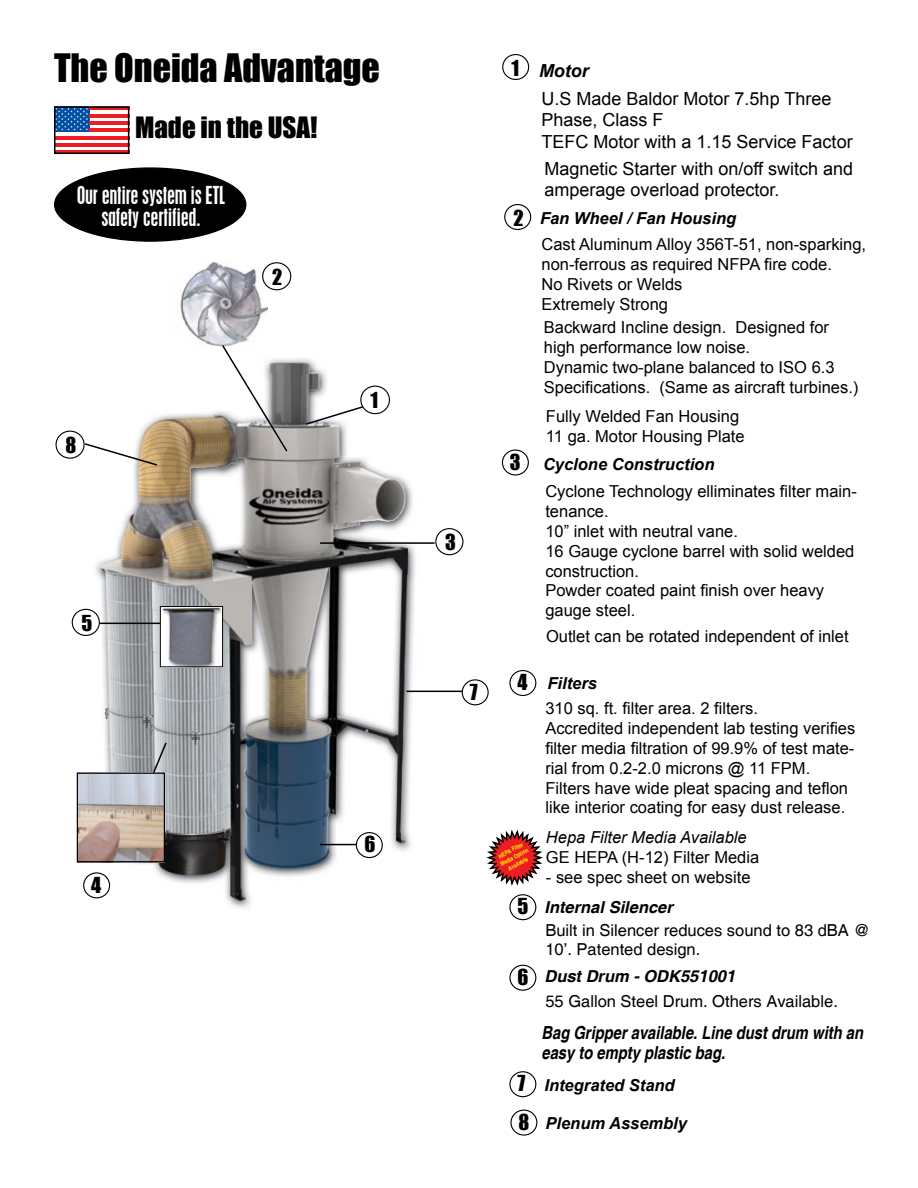
<style>
.page{position:relative;width:918px;height:1188px;background:#fff}
.page>*{position:absolute;margin:0;border:0;box-sizing:border-box;transform-origin:0 0}
.t1{font:36px "Impact";color:#000}
.t2{font:27px "Impact";color:#000}
.t3{font:condensed 21.9px/21.9px "Placard";color:#fff;text-align:center}
.t4{font:20.25px "Impact";color:#000}
.t5{font:18px/21.6px "Arial";color:#000}
.t6{font:italic 700 condensed 18px/19.5px "Helvetica";color:#000}
.t7{font:italic 700 18px "Arial";color:#000}
.t8{font:16.5px/19.8px "Arial";color:#000}
.t9{font:16.5px/19.8px "Helvetica";color:#000}
.t10{font:italic 700 16.5px "Arial";color:#000}
.t11{font:italic 700 16.5px "Helvetica";color:#000}
.t12{font:italic 16.5px "Arial";color:#000}
.t13{font:700 condensed 6px/7.5px "Helvetica";color:#fff200;text-align:center}
.s1{font-family:"Impact";font-weight:400;font-style:normal;font-size:20.25px}
</style>
<div class="page">
<img style="left:74px;top:358px;width:374px;height:550px">
<img style="left:180px;top:262px;width:87px;height:85px">
<div style="left:360px;top:386px;width:30px;height:28px;border:1px solid #000;border-radius:50%"></div>
<div style="left:262px;top:262px;width:29px;height:28px;border:1px solid #000;border-radius:50%"></div>
<div style="left:435px;top:528px;width:29px;height:27px;border:1px solid #000;border-radius:50%"></div>
<div style="left:502px;top:54px;width:27px;height:26px;border:1px solid #000;border-radius:50%"></div>
<div style="left:504px;top:204px;width:27px;height:26px;border:1px solid #000;border-radius:50%"></div>
<div style="left:72px;top:609px;width:28px;height:27px;border:1px solid #000;border-radius:50%"></div>
<div style="left:502px;top:450px;width:27px;height:26px;border:1px solid #000;border-radius:50%"></div>
<div style="left:509px;top:670px;width:27px;height:26px;border:1px solid #000;border-radius:50%"></div>
<div style="left:509px;top:894px;width:27px;height:26px;border:1px solid #000;border-radius:50%"></div>
<div style="left:509px;top:965px;width:27px;height:26px;border:1px solid #000;border-radius:50%"></div>
<div style="left:83px;top:872px;width:27px;height:26px;border:1px solid #000;border-radius:50%"></div>
<div style="left:509px;top:1071px;width:27px;height:26px;border:1px solid #000;border-radius:50%"></div>
<div style="left:356px;top:832px;width:27px;height:26px;border:1px solid #000;border-radius:50%"></div>
<svg style="left:57px;top:110px;width:69px;height:41px"></svg>
<svg style="left:57px;top:109px;width:32px;height:23px"></svg>
<svg style="left:57px;top:109px;width:31px;height:21px"></svg>
<hr style="left:89px;top:107px;width:40px;height:3px;background:#ed1d24">
<hr style="left:89px;top:114px;width:40px;height:3px;background:#ed1d24">
<hr style="left:89px;top:121px;width:40px;height:4px;background:#ed1d24">
<hr style="left:89px;top:129px;width:40px;height:3px;background:#ed1d24">
<hr style="left:54px;top:136px;width:75px;height:3px;background:#ed1d24">
<hr style="left:54px;top:143px;width:75px;height:4px;background:#ed1d24">
<div style="left:54px;top:106px;width:75px;height:48px;border:2px solid #000"></div>
<img style="left:79px;top:775px;width:84px;height:85px">
<div style="left:77px;top:773px;width:88px;height:89px;border:1px solid #000"></div>
<svg style="left:221px;top:343px;width:68px;height:110px"></svg>
<img style="left:162px;top:608px;width:59px;height:57px">
<div style="left:160px;top:606px;width:63px;height:61px;border:1px solid #000"></div>
<svg style="left:486px;top:829px;width:57px;height:57px"></svg>
<hr style="left:100px;top:623px;width:60px;height:1px;background:#000">
<svg style="left:152px;top:741px;width:16px;height:34px"></svg>
<div style="left:462px;top:679px;width:27px;height:26px;border:1px solid #000;border-radius:50%"></div>
<hr style="left:406px;top:691px;width:56px;height:1px;background:#000">
<hr style="left:320px;top:542px;width:115px;height:2px;background:#000">
<svg style="left:304px;top:405px;width:61px;height:21px"></svg>
<div style="left:510px;top:1110px;width:27px;height:26px;border:1px solid #000;border-radius:50%"></div>
<div style="left:55px;top:431px;width:30px;height:28px;border:1px solid #000;border-radius:50%"></div>
<svg style="left:83px;top:442px;width:76px;height:25px"></svg>
<hr style="left:320px;top:844px;width:36px;height:1px;background:#000">
<div style="left:55px;top:168px;width:191px;height:73px;background:#000;border-radius:50%"></div>
<h1 class="t1" style="left:54px;top:40px;width:328px">The Oneida Advantage</h1>
<h2 class="t2" style="left:135px;top:107px;width:184px">Made in the USA!</h2>
<h3 class="t3" style="left:77px;top:185px;width:150px">Our entire system is ETL safety certified.</h3>
<p class="t4" style="left:272px;top:261px;width:12px">2</p>
<p class="t4" style="left:66px;top:429px;width:12px">8</p>
<p class="t4" style="left:82px;top:607px;width:12px">5</p>
<p class="t4" style="left:91px;top:869px;width:12px">4</p>
<p class="t4" style="left:371px;top:384px;width:9px">1</p>
<p class="t4" style="left:364px;top:829px;width:12px">6</p>
<p class="t4" style="left:445px;top:527px;width:12px">3</p>
<p class="t4" style="left:470px;top:676px;width:9px">7</p>
<p class="t4" style="left:512px;top:52px;width:9px">1</p>
<p class="t4" style="left:514px;top:202px;width:12px">2</p>
<p class="t7" style="left:539px;top:59px;width:51px">Motor</p>
<p class="t5" style="left:542px;top:88px;width:313px">U.S Made Baldor Motor 7.5hp Three<br>Phase, Class F<br>TEFC Motor with a 1.15 Service Factor</p>
<p class="t5" style="left:544px;top:158px;width:310px">Magnetic Starter with on/off switch and amperage overload protector.</p>
<p class="t8" style="left:542px;top:235px;width:326px">Cast Aluminum Alloy 356T-51, non-sparking, non-ferrous as required NFPA fire code.<br>No Rivets or Welds<br>Extremely Strong</p>
<p class="t10" style="left:540px;top:207px;width:198px">Fan Wheel / Fan Housing</p>
<p class="t8" style="left:544px;top:318px;width:316px">Backward Incline design. Designed for high performance low noise.<br>Dynamic two-plane balanced to ISO 6.3<br>Specifications. (Same as aircraft turbines.)</p>
<p class="t8" style="left:546px;top:407px;width:200px">Fully Welded Fan Housing<br>11 ga. Motor Housing Plate</p>
<p class="t10" style="left:510px;top:454px;width:206px"><span class="s1">3</span> Cyclone Construction</p>
<p class="t8" style="left:545px;top:482px;width:313px">Cyclone Technology elliminates filter main&shy;tenance.<br>10” inlet with neutral vane.<br>16 Gauge cyclone barrel with solid welded construction.<br>Powder coated paint finish over heavy gauge steel.</p>
<p class="t8" style="left:546px;top:627px;width:304px">Outlet can be rotated independent of inlet</p>
<p class="t10" style="left:517px;top:672px;width:81px"><span class="s1">4</span> Filters</p>
<p class="t13" style="left:495px;top:854px;width:33px;rotate:-28deg">HEPA Filter<br>Media Option<br>Available</p>
<p class="t8" style="left:545px;top:699px;width:311px">310 sq. ft. filter area. 2 filters.<br>Accredited independent lab testing verifies filter media filtration of 99.9% of test mate&shy;rial from 0.2-2.0 microns @ 11 FPM.<br>Filters have wide pleat spacing and teflon like interior coating for easy dust release.</p>
<p class="t12" style="left:546px;top:827px;width:202px">Hepa Filter Media Available</p>
<p class="t8" style="left:546px;top:847px;width:215px">GE HEPA (H-12) Filter Media</p>
<p class="t8" style="left:546px;top:867px;width:206px">- see spec sheet on website</p>
<p class="t11" style="left:517px;top:897px;width:157px"><span class="s1">5</span> Internal Silencer</p>
<p class="t9" style="left:545px;top:920px;width:326px">Built in Silencer reduces sound to 83 dBA @<br>10’. Patented design.</p>
<p class="t11" style="left:517px;top:966px;width:219px"><span class="s1">6</span> Dust Drum - ODK551001</p>
<p class="t9" style="left:545px;top:992px;width:294px">55 Gallon Steel Drum. Others Available.</p>
<p class="t6" style="left:542px;top:1023px;width:323px">Bag Gripper available. Line dust drum with an easy to empty plastic bag.</p>
<p class="t10" style="left:517px;top:1074px;width:159px"><span class="s1">7</span> Integrated Stand</p>
<p class="t10" style="left:518px;top:1113px;width:170px"><span class="s1">8</span> Plenum Assembly</p>
</div>
